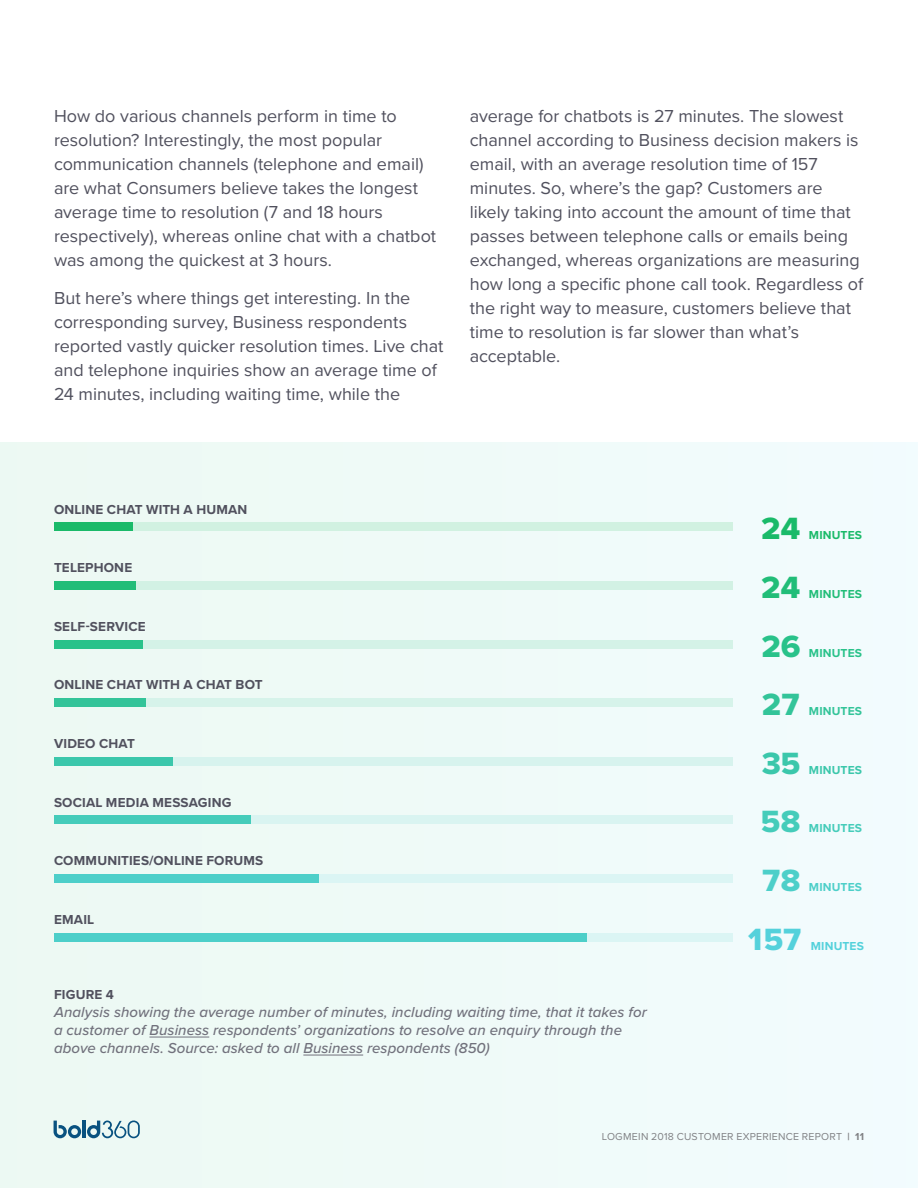
<style>
.page{position:relative;width:918px;height:1188px;background:#fff}
.page>*{position:absolute;margin:0;border:0;box-sizing:border-box;transform-origin:0 0}
.t1{font:31.95px "Proxima Nova Extrabld";color:#54d1db}
.t2{font:31.95px "Proxima Nova Extrabld";color:#1aba69}
.t3{font:31.95px "Proxima Nova Extrabld";color:#21bd78}
.t4{font:31.95px "Proxima Nova Extrabld";color:#29c28a}
.t5{font:31.95px "Proxima Nova Extrabld";color:#33c499}
.t6{font:31.95px "Proxima Nova Extrabld";color:#3bc7ab}
.t7{font:31.95px "Proxima Nova Extrabld";color:#45ccba}
.t8{font:31.95px "Proxima Nova Extrabld";color:#4dcfc9}
.t9{font:18px/24px "Proxima Nova";color:#51515e}
.t10{font:italic 500 15px/18px "Proxima Nova";letter-spacing:.005em;color:#71717c}
.t11{font:700 13.5px "Proxima Nova";letter-spacing:.015em;color:#51515e}
.t12{font:700 12px "Proxima Nova";letter-spacing:.02em;color:#1aba69}
.t13{font:700 12px "Proxima Nova";letter-spacing:.02em;color:#21bd78}
.t14{font:700 12px "Proxima Nova";letter-spacing:.02em;color:#29c28a}
.t15{font:700 12px "Proxima Nova";letter-spacing:.02em;color:#33c499}
.t16{font:700 12px "Proxima Nova";letter-spacing:.02em;color:#3bc7ab}
.t17{font:700 12px "Proxima Nova";letter-spacing:.02em;color:#45ccba}
.t18{font:700 12px "Proxima Nova";letter-spacing:.02em;color:#4dcfc9}
.t19{font:700 12px "Proxima Nova";letter-spacing:.02em;color:#54d1db}
.t20{font:10.5px "Proxima Nova";letter-spacing:.025em;color:#818285}
.s1{font-weight:700}
</style>
<div class="page">
<div style="left:0;top:442px;width:918px;height:746px;background:#effaf8"></div>
<hr style="left:149px;top:1037px;width:60px;height:1px;background:#71717c">
<hr style="left:303px;top:1055px;width:60px;height:1px;background:#71717c">
<div style="left:54px;top:523px;width:678px;height:8px;background:#1aba69"></div>
<div style="left:133px;top:523px;width:599px;height:8px;background:#d1f1e1"></div>
<div style="left:54px;top:581px;width:678px;height:9px;background:#21bd78"></div>
<div style="left:136px;top:581px;width:596px;height:9px;background:#d2f1e4"></div>
<div style="left:54px;top:640px;width:678px;height:8px;background:#29c28a"></div>
<div style="left:143px;top:640px;width:589px;height:8px;background:#d4f2e7"></div>
<div style="left:54px;top:698px;width:678px;height:9px;background:#33c499"></div>
<div style="left:146px;top:698px;width:586px;height:9px;background:#d6f3ea"></div>
<div style="left:54px;top:757px;width:678px;height:9px;background:#3bc7ab"></div>
<div style="left:173px;top:757px;width:559px;height:9px;background:#d7f3ee"></div>
<div style="left:54px;top:816px;width:678px;height:8px;background:#45ccba"></div>
<div style="left:251px;top:816px;width:481px;height:8px;background:#d9f4f1"></div>
<div style="left:54px;top:874px;width:678px;height:9px;background:#4dcfc9"></div>
<div style="left:319px;top:874px;width:413px;height:9px;background:#dbf5f4"></div>
<div style="left:54px;top:933px;width:678px;height:8px;background:#4dcfc9"></div>
<div style="left:587px;top:933px;width:145px;height:8px;background:#dbf5f4"></div>
<hr style="left:82px;top:1121px;width:4px;height:17px;background:#095280">
<svg style="left:54px;top:1121px;width:27px;height:17px"></svg>
<svg style="left:87px;top:1120px;width:53px;height:18px"></svg>
<p class="t9" style="left:54px;top:103px;width:384px">How do various channels perform in time to resolution? Interestingly, the most popular communication channels (telephone and email) are what Consumers believe takes the longest average time to resolution (7 and 18 hours respectively), whereas online chat with a chatbot was among the quickest at 3 hours.</p>
<p class="t9" style="left:54px;top:285px;width:391px">But here’s where things get interesting. In the corresponding survey, Business respondents reported vastly quicker resolution times. Live chat and telephone inquiries show an average time of 24 minutes, including waiting time, while the</p>
<p class="t9" style="left:470px;top:103px;width:395px">average for chatbots is 27 minutes. The slowest channel according to Business decision makers is email, with an average resolution time of 157 minutes. So, where’s the gap? Customers are likely taking into account the amount of time that passes between telephone calls or emails being exchanged, whereas organizations are measuring how long a specific phone call took. Regardless of the right way to measure, customers believe that time to resolution is far slower than what’s acceptable.</p>
<p class="t11" style="left:54px;top:499px;width:195px">ONLINE CHAT WITH A HUMAN</p>
<p class="t11" style="left:54px;top:558px;width:80px">TELEPHONE</p>
<p class="t11" style="left:54px;top:616px;width:93px">SELF-SERVICE</p>
<p class="t11" style="left:54px;top:675px;width:210px">ONLINE CHAT WITH A CHAT BOT</p>
<p class="t11" style="left:54px;top:733px;width:82px">VIDEO CHAT</p>
<p class="t11" style="left:54px;top:792px;width:179px">SOCIAL MEDIA MESSAGING</p>
<p class="t11" style="left:54px;top:851px;width:211px">COMMUNITIES/ONLINE FORUMS</p>
<p class="t11" style="left:54px;top:909px;width:42px">EMAIL</p>
<h1 class="t2" style="left:761px;top:505px;width:42px">24</h1>
<p class="t12" style="left:809px;top:526px;width:55px">MINUTES</p>
<h1 class="t3" style="left:761px;top:564px;width:42px">24</h1>
<p class="t13" style="left:809px;top:585px;width:55px">MINUTES</p>
<h1 class="t4" style="left:761px;top:622px;width:41px">26</h1>
<p class="t14" style="left:809px;top:644px;width:55px">MINUTES</p>
<h1 class="t5" style="left:761px;top:681px;width:41px">27</h1>
<p class="t15" style="left:809px;top:702px;width:55px">MINUTES</p>
<h1 class="t6" style="left:761px;top:739px;width:41px">35</h1>
<p class="t16" style="left:809px;top:761px;width:55px">MINUTES</p>
<h1 class="t7" style="left:761px;top:798px;width:42px">58</h1>
<p class="t17" style="left:809px;top:820px;width:55px">MINUTES</p>
<h1 class="t8" style="left:761px;top:857px;width:41px">78</h1>
<p class="t18" style="left:809px;top:878px;width:55px">MINUTES</p>
<h1 class="t1" style="left:745px;top:915px;width:59px">157</h1>
<p class="t19" style="left:811px;top:937px;width:55px">MINUTES</p>
<p class="t11" style="left:54px;top:984px;width:62px">FIGURE 4</p>
<p class="t10" style="left:54px;top:1002px;width:594px">Analysis showing the average number of minutes, including waiting time, that it takes for a customer of Business respondents’ organizations to resolve an enquiry through the above channels. Source: asked to all Business respondents (850)</p>
<p class="t20" style="left:602px;top:1128px;width:264px">LOGMEIN 2018 CUSTOMER EXPERIENCE REPORT <span class="s1">| 11</span></p>
</div>
